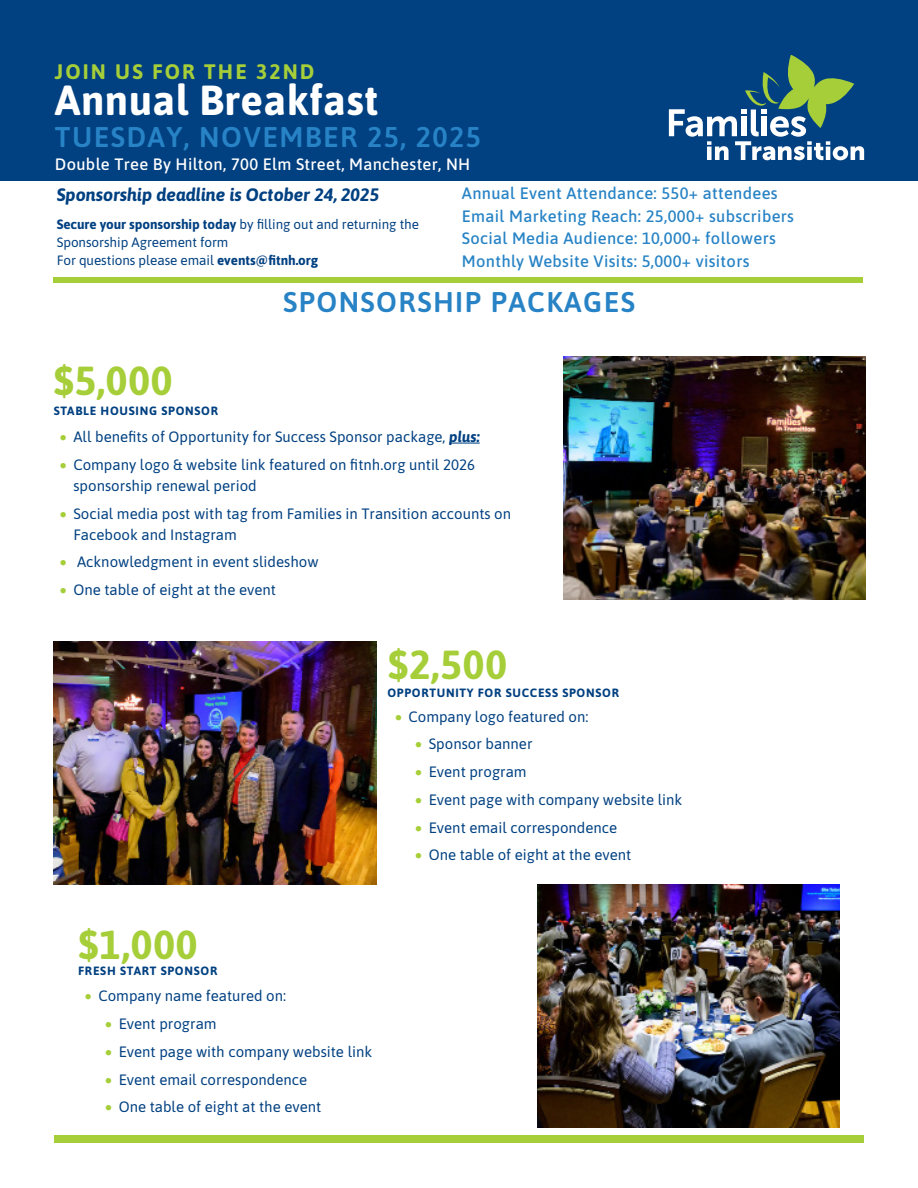
<style>
.page{position:relative;width:918px;height:1188px;background:#fff}
.page>*{position:absolute;margin:0;border:0;box-sizing:border-box;transform-origin:0 0}
.t1{font:700 42px "Asap";letter-spacing:.01em;color:#fff}
.t2{font:700 40.5px "Asap";letter-spacing:.02em;color:#a6ce39}
.t3{font:600 28.5px "Asap";letter-spacing:.05em;color:#2783c5}
.t4{font:700 21px "Asap";letter-spacing:.1em;color:#a6ce39}
.t5{font:italic 700 18px "Asap";letter-spacing:-.005em;color:#014081}
.t6{font:500 16.5px "Asap";letter-spacing:.02em;color:#2783c5}
.t7{font:500 16.5px "Asap";letter-spacing:.02em;color:#fff}
.t8{font:15px/21px "Asap";color:#014081}
.t9{font:13.5px/18px "Asap";letter-spacing:-.005em;color:#014081}
.t10{font:700 12px "Asap";letter-spacing:.06em;color:#014081}
.s1{font-weight:700}
.s2{color:#a6ce39}
.s3{font-weight:700;font-style:italic}
</style>
<div class="page">
<img style="left:54px;top:642px;width:322px;height:242px">
<img style="left:538px;top:884px;width:302px;height:243px">
<div style="left:54px;top:1135px;width:810px;height:7px;background:#a6ce39"></div>
<div style="left:0;top:0;width:918px;height:181px;background:#014081"></div>
<svg style="left:669px;top:55px;width:195px;height:105px"></svg>
<div style="left:53px;top:277px;width:810px;height:5px;background:#a6ce39"></div>
<hr style="left:449px;top:443px;width:31px;height:1px;background:#014081">
<img style="left:563px;top:357px;width:302px;height:242px">
<p class="t4" style="left:55px;top:56px;width:261px">JOIN US FOR THE 32ND</p>
<p class="t1" style="left:55px;top:70px;width:325px">Annual Breakfast</p>
<p class="t3" style="left:55px;top:117px;width:428px">TUESDAY, NOVEMBER 25, 2025</p>
<p class="t7" style="left:55px;top:153px;width:417px">Double Tree By Hilton, 700 Elm Street, Manchester, NH</p>
<p class="t6" style="left:462px;top:182px;width:317px">Annual Event Attendance: 550+ attendees</p>
<p class="t6" style="left:462px;top:204px;width:334px">Email Marketing Reach: 25,000+ subscribers</p>
<p class="t6" style="left:462px;top:227px;width:316px">Social Media Audience: 10,000+ followers</p>
<p class="t6" style="left:462px;top:249px;width:289px">Monthly Website Visits: 5,000+ visitors</p>
<p class="t5" style="left:57px;top:182px;width:324px">Sponsorship deadline is October 24, 2025</p>
<p class="t9" style="left:57px;top:215px;width:364px"><span class="s1">Secure your sponsorship today</span> by filling out and returning the<br>Sponsorship Agreement form</p>
<p class="t9" style="left:57px;top:251px;width:263px">For questions please email <span class="s1">events@fitnh.org</span></p>
<p class="t3" style="left:283px;top:282px;width:353px">SPONSORSHIP PACKAGES</p>
<p class="t2" style="left:54px;top:352px;width:120px">$5,000</p>
<p class="t8" style="left:60px;top:426px;width:421px"><span class="s2">•</span> All benefits of Opportunity for Success Sponsor package, <span class="s3">plus:</span></p>
<p class="t8" style="left:73px;top:453px;width:403px;text-indent:-14px"><span class="s2">•</span> Company logo &amp; website link featured on fitnh.org until 2026 sponsorship renewal period</p>
<p class="t8" style="left:73px;top:502px;width:439px;text-indent:-14px"><span class="s2">•</span> Social media post with tag from Families in Transition accounts on<br>Facebook and Instagram</p>
<p class="t8" style="left:60px;top:551px;width:260px"><span class="s2">•</span> Acknowledgment in event slideshow</p>
<p class="t8" style="left:60px;top:579px;width:218px"><span class="s2">•</span> One table of eight at the event</p>
<p class="t10" style="left:54px;top:402px;width:166px">STABLE HOUSING SPONSOR</p>
<p class="t2" style="left:388px;top:636px;width:120px">$2,500</p>
<p class="t10" style="left:387px;top:684px;width:233px">OPPORTUNITY FOR SUCCESS SPONSOR</p>
<p class="t8" style="left:395px;top:705px;width:195px"><span class="s2">•</span> Company logo featured on:</p>
<p class="t8" style="left:415px;top:733px;width:119px"><span class="s2">•</span> Sponsor banner</p>
<p class="t8" style="left:415px;top:760px;width:113px"><span class="s2">•</span> Event program</p>
<p class="t8" style="left:415px;top:788px;width:269px"><span class="s2">•</span> Event page with company website link</p>
<p class="t8" style="left:415px;top:816px;width:203px"><span class="s2">•</span> Event email correspondence</p>
<p class="t8" style="left:415px;top:844px;width:218px"><span class="s2">•</span> One table of eight at the event</p>
<p class="t2" style="left:79px;top:916px;width:120px">$1,000</p>
<p class="t10" style="left:78px;top:963px;width:141px">FRESH START SPONSOR</p>
<p class="t8" style="left:85px;top:985px;width:203px"><span class="s2">•</span> Company name featured on:</p>
<p class="t8" style="left:105px;top:1012px;width:113px"><span class="s2">•</span> Event program</p>
<p class="t8" style="left:105px;top:1040px;width:269px"><span class="s2">•</span> Event page with company website link</p>
<p class="t8" style="left:105px;top:1068px;width:203px"><span class="s2">•</span> Event email correspondence</p>
<p class="t8" style="left:105px;top:1096px;width:218px"><span class="s2">•</span> One table of eight at the event</p>
</div>
